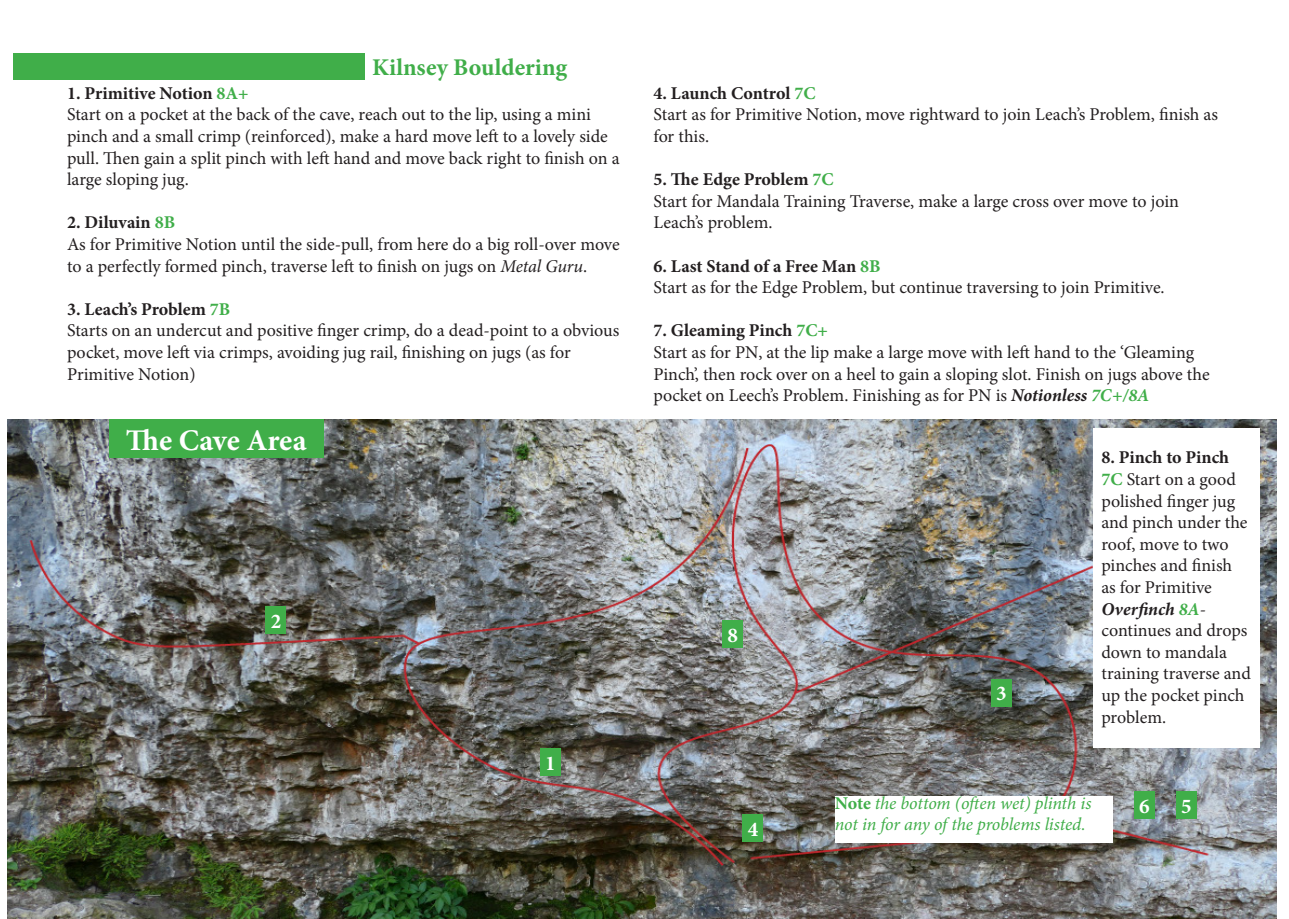
<style>
.page{position:relative;width:1289px;height:919px;background:#fff}
.page>*{position:absolute;margin:0;border:0;box-sizing:border-box;transform-origin:0 0}
.t1{font:700 30px "Minion Pro";letter-spacing:-.005em;color:#fff}
.t2{font:700 24px "Minion Pro";color:#40ae49}
.t3{font:700 21px "Minion Pro";color:#fff}
.t4{font:18px/21.6px "Minion Pro";letter-spacing:-.005em;color:#231f20}
.t5{font:700 18px "Minion Pro";color:#231f20}
.t6{font:italic 18px/21.6px "Minion Pro";letter-spacing:-.01em;color:#40ae49}
.s1{color:#40ae49}
.s2{font-style:italic}
.s3{font-weight:700;font-style:italic}
.s4{font-weight:700;font-style:italic;color:#40ae49}
.s5{font-weight:700}
.s6{font-weight:700;color:#40ae49}
.s7{font-weight:700;font-style:normal}
</style>
<div class="page">
<img style="left:7px;top:419px;width:1269px;height:499px">
<div style="left:1092px;top:428px;width:167px;height:320px;background:#fff"></div>
<div style="left:109px;top:419px;width:215px;height:39px;background:#40ae49"></div>
<div style="left:14px;top:54px;width:351px;height:26px;background:#40ae49"></div>
<div style="left:834px;top:795px;width:278px;height:47px;background:#fff"></div>
<div style="left:540px;top:748px;width:20px;height:28px;background:#40ae49"></div>
<div style="left:266px;top:606px;width:20px;height:28px;background:#40ae49"></div>
<div style="left:991px;top:678px;width:20px;height:28px;background:#40ae49"></div>
<div style="left:742px;top:814px;width:21px;height:28px;background:#40ae49"></div>
<div style="left:1176px;top:791px;width:20px;height:28px;background:#40ae49"></div>
<div style="left:1134px;top:791px;width:20px;height:28px;background:#40ae49"></div>
<div style="left:722px;top:620px;width:20px;height:27px;background:#40ae49"></div>
<p class="t2" style="left:372px;top:51px;width:196px">Kilnsey Bouldering</p>
<p class="t5" style="left:67px;top:80px;width:183px">1. Primitive Notion <span class="s1">8A+</span></p>
<p class="t4" style="left:67px;top:104px;width:554px">Start on a pocket at the back of the cave, reach out to the lip, using a mini pinch and a small crimp (reinforced), make a hard move left to a lovely side pull. Then gain a split pinch with left hand and move back right to finish on a large sloping jug.</p>
<p class="t5" style="left:67px;top:210px;width:110px">2. Diluvain <span class="s1">8B</span></p>
<p class="t4" style="left:67px;top:233px;width:554px">As for Primitive Notion until the side-pull, from here do a big roll-over move to a perfectly formed pinch, traverse left to finish on jugs on <span class="s2">Metal Guru</span>.</p>
<p class="t5" style="left:67px;top:296px;width:165px">3. Leach’s Problem <span class="s1">7B</span></p>
<p class="t4" style="left:67px;top:320px;width:554px">Starts on an undercut and positive finger crimp, do a dead-point to a obvious pocket, move left via crimps, avoiding jug rail, finishing on jugs (as for<br>Primitive Notion)</p>
<p class="t1" style="left:126px;top:419px;width:182px">The Cave Area</p>
<p class="t3" style="left:271px;top:606px;width:12px">2</p>
<p class="t3" style="left:545px;top:748px;width:12px">1</p>
<p class="t5" style="left:653px;top:80px;width:163px">4. Launch Control <span class="s1">7C</span></p>
<p class="t4" style="left:653px;top:104px;width:566px">Start as for Primitive Notion, move rightward to join Leach’s Problem, finish as for this.</p>
<p class="t5" style="left:653px;top:167px;width:182px">5. The Edge Problem <span class="s1">7C</span></p>
<p class="t4" style="left:653px;top:190px;width:527px">Start for Mandala Training Traverse, make a large cross over move to join<br>Leach’s problem.</p>
<p class="t5" style="left:653px;top:253px;width:229px">6. Last Stand of a Free Man <span class="s1">8B</span></p>
<p class="t4" style="left:653px;top:277px;width:512px">Start as for the Edge Problem, but continue traversing to join Primitive.</p>
<p class="t5" style="left:653px;top:318px;width:176px">7. Gleaming Pinch <span class="s1">7C+</span></p>
<p class="t4" style="left:653px;top:341px;width:557px">Start as for PN, at the lip make a large move with left hand to the ‘Gleaming<br>Pinch’, then rock over on a heel to gain a sloping slot. Finish on jugs above the pocket on Leech’s Problem. Finishing as for PN is <span class="s3">Notionless</span> <span class="s4">7C+/8A</span></p>
<p class="t3" style="left:727px;top:620px;width:12px">8</p>
<p class="t3" style="left:747px;top:814px;width:12px">4</p>
<p class="t3" style="left:996px;top:678px;width:12px">3</p>
<p class="t4" style="left:1101px;top:447px;width:151px"><span class="s5">8. Pinch to Pinch<br></span><span class="s6">7C</span> Start on a good polished finger jug and pinch under the roof, move to two pinches and finish as for Primitive<br><span class="s3">Overfinch</span> <span class="s4">8A&shy;</span>continues and drops down to mandala training traverse and up the pocket pinch problem.</p>
<p class="t6" style="left:834px;top:792px;width:258px"><span class="s7">Note</span> the bottom (often wet) plinth is not in for any of the problems listed.</p>
<p class="t3" style="left:1139px;top:791px;width:12px">6</p>
<p class="t3" style="left:1181px;top:791px;width:12px">5</p>
</div>
